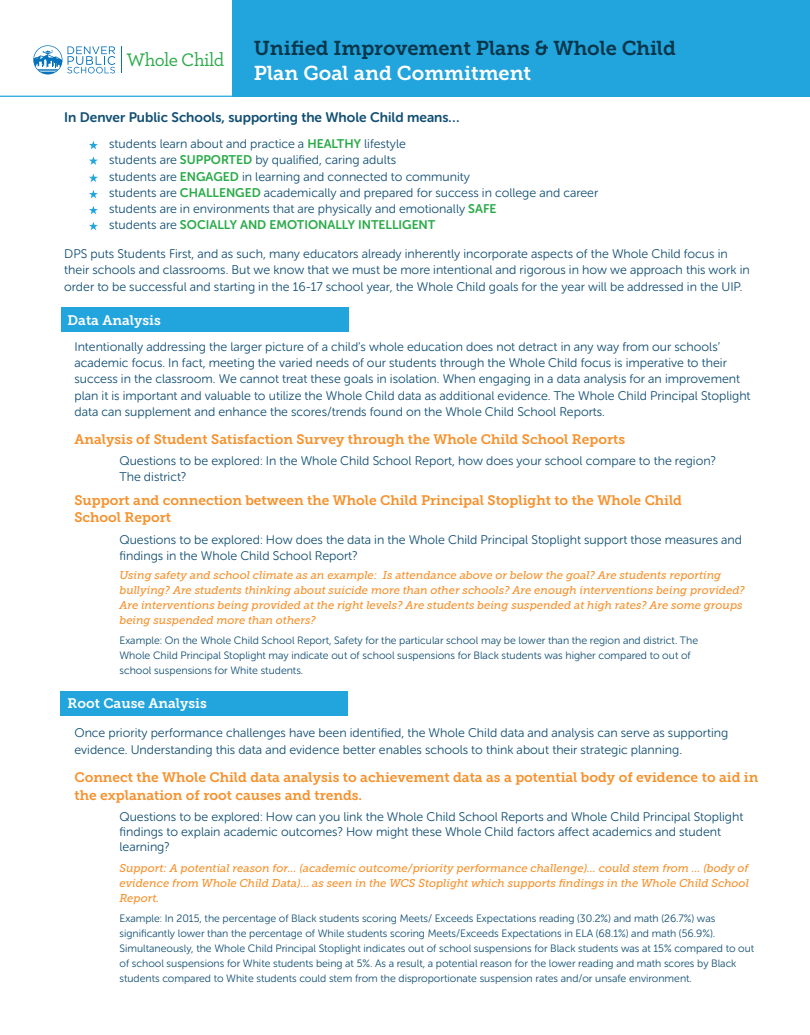
<style>
.page{position:relative;width:810px;height:1035px;background:#fff}
.page>*{position:absolute;margin:0;border:0;box-sizing:border-box;transform-origin:0 0}
.t1{font:20px "Museo Slab 700";letter-spacing:-.005em;color:#08364a}
.t2{font:20px "Museo Slab 700";color:#fff}
.t3{font:500 19px "Archer";letter-spacing:-.03em;color:#2cab49}
.t4{font:13.75px/17.5px "Museo Slab 700";color:#f6912c}
.t5{font:13.75px "Museo Sans Rounded 700";color:#114f73}
.t6{font:13.75px "Museo Slab 700";color:#fff}
.t7{font:12.5px/16.2px "Museo Sans Rounded 300";color:#114f73}
.t8{font:12.5px "Museo Sans Rounded 700";color:#2aab49}
.t9{font:italic 11.25px/15px "Museo Slab 500";color:#f6912c}
.t10{font:10.62px/15px "Museo Sans Rounded 300";color:#114f73}
.s1{font-family:"Museo Sans Rounded 700";color:#2aab49}
.s2{font-family:"Museo Sans Rounded 300";color:#114f73}
</style>
<div class="page">
<div style="left:232px;top:0;width:578px;height:96px;background:#22a4dd"></div>
<div style="left:61px;top:308px;width:287px;height:24px;background:#22a4dd"></div>
<svg style="left:89px;top:141px;width:9px;height:8px"></svg>
<svg style="left:89px;top:156px;width:9px;height:9px"></svg>
<svg style="left:89px;top:174px;width:9px;height:8px"></svg>
<svg style="left:89px;top:190px;width:9px;height:8px"></svg>
<svg style="left:89px;top:206px;width:9px;height:8px"></svg>
<svg style="left:89px;top:222px;width:9px;height:8px"></svg>
<div style="left:61px;top:691px;width:287px;height:25px;background:#22a4dd"></div>
<svg style="left:121px;top:46px;width:1px;height:27px"></svg>
<svg style="left:33px;top:45px;width:82px;height:29px"></svg>
<hr style="left:0;top:96px;width:810px;height:1px;background:#22a4dd">
<h1 class="t1" style="left:254px;top:37px;width:424px">Unified Improvement Plans &amp; Whole Child</h1>
<h1 class="t2" style="left:254px;top:62px;width:279px">Plan Goal and Commitment</h1>
<p class="t5" style="left:64px;top:109px;width:397px">In Denver Public Schools, supporting the Whole Child means…</p>
<p class="t7" style="left:109px;top:136px;width:491px">students learn about and practice a <span class="s1">HEALTHY</span> lifestyle<br>students are <span class="s1">SUPPORTED</span> by qualified, caring adults<br>students are <span class="s1">ENGAGED</span> in learning and connected to community<br>students are <span class="s1">CHALLENGED</span> academically and prepared for success in college and career students are in environments that are physically and emotionally <span class="s1">SAFE</span></p>
<p class="t8" style="left:109px;top:218px;width:328px"><span class="s2">students are</span> SOCIALLY AND EMOTIONALLY INTELLIGENT</p>
<p class="t7" style="left:64px;top:246px;width:687px">DPS puts Students First, and as such, many educators already inherently incorporate aspects of the Whole Child focus in their schools and classrooms. But we know that we must be more intentional and rigorous in how we approach this work in order to be successful and starting in the 16-17 school year, the Whole Child goals for the year will be addressed in the UIP.</p>
<h2 class="t3" style="left:126px;top:48px;width:99px">Whole Child</h2>
<p class="t6" style="left:68px;top:312px;width:95px">Data Analysis</p>
<p class="t7" style="left:74px;top:339px;width:678px">Intentionally addressing the larger picture of a child’s whole education does not detract in any way from our schools’ academic focus. In fact, meeting the varied needs of our students through the Whole Child focus is imperative to their success in the classroom. We cannot treat these goals in isolation. When engaging in a data analysis for an improvement plan it is important and valuable to utilize the Whole Child data as additional evidence. The Whole Child Principal Stoplight data can supplement and enhance the scores/trends found on the Whole Child School Reports.</p>
<p class="t4" style="left:74px;top:430px;width:552px">Analysis of Student Satisfaction Survey through the Whole Child School Reports</p>
<p class="t7" style="left:119px;top:453px;width:598px">Questions to be explored: In the Whole Child School Report, how does your school compare to the region?<br>The district?</p>
<p class="t4" style="left:74px;top:491px;width:609px">Support and connection between the Whole Child Principal Stoplight to the Whole Child<br>School Report</p>
<p class="t7" style="left:119px;top:531px;width:624px">Questions to be explored: How does the data in the Whole Child Principal Stoplight support those measures and findings in the Whole Child School Report?</p>
<p class="t9" style="left:119px;top:567px;width:627px">Using safety and school climate as an example: Is attendance above or below the goal? Are students reporting bullying? Are students thinking about suicide more than other schools? Are enough interventions being provided?<br>Are interventions being provided at the right levels? Are students being suspended at high rates? Are some groups being suspended more than others?</p>
<p class="t10" style="left:119px;top:633px;width:580px">Example: On the Whole Child School Report, Safety for the particular school may be lower than the region and district. The<br>Whole Child Principal Stoplight may indicate out of school suspensions for Black students was higher compared to out of school suspensions for White students.</p>
<p class="t6" style="left:68px;top:696px;width:141px">Root Cause Analysis</p>
<p class="t7" style="left:75px;top:725px;width:655px">Once priority performance challenges have been identified, the Whole Child data and analysis can serve as supporting evidence. Understanding this data and evidence better enables schools to think about their strategic planning.</p>
<p class="t4" style="left:75px;top:769px;width:685px">Connect the Whole Child data analysis to achievement data as a potential body of evidence to aid in the explanation of root causes and trends.</p>
<p class="t7" style="left:120px;top:809px;width:625px;line-height:15px">Questions to be explored: How can you link the Whole Child School Reports and Whole Child Principal Stoplight findings to explain academic outcomes? How might these Whole Child factors affect academics and student learning?</p>
<p class="t9" style="left:120px;top:861px;width:631px;text-align:justify">Support: A potential reason for… (academic outcome/priority performance challenge)… could stem from … (body of evidence from Whole Child Data)… as seen in the WCS Stoplight which supports findings in the Whole Child School Report.</p>
<p class="t10" style="left:120px;top:911px;width:636px">Example: In 2015, the percentage of Black students scoring Meets/ Exceeds Expectations reading (30.2%) and math (26.7%) was significantly lower than the percentage of While students scoring Meets/Exceeds Expectations in ELA (68.1%) and math (56.9%).<br>Simultaneously, the Whole Child Principal Stoplight indicates out of school suspensions for Black students was at 15% compared to out of school suspensions for White students being at 5%. As a result, a potential reason for the lower reading and math scores by Black students compared to White students could stem from the disproportionate suspension rates and/or unsafe environment.</p>
</div>
